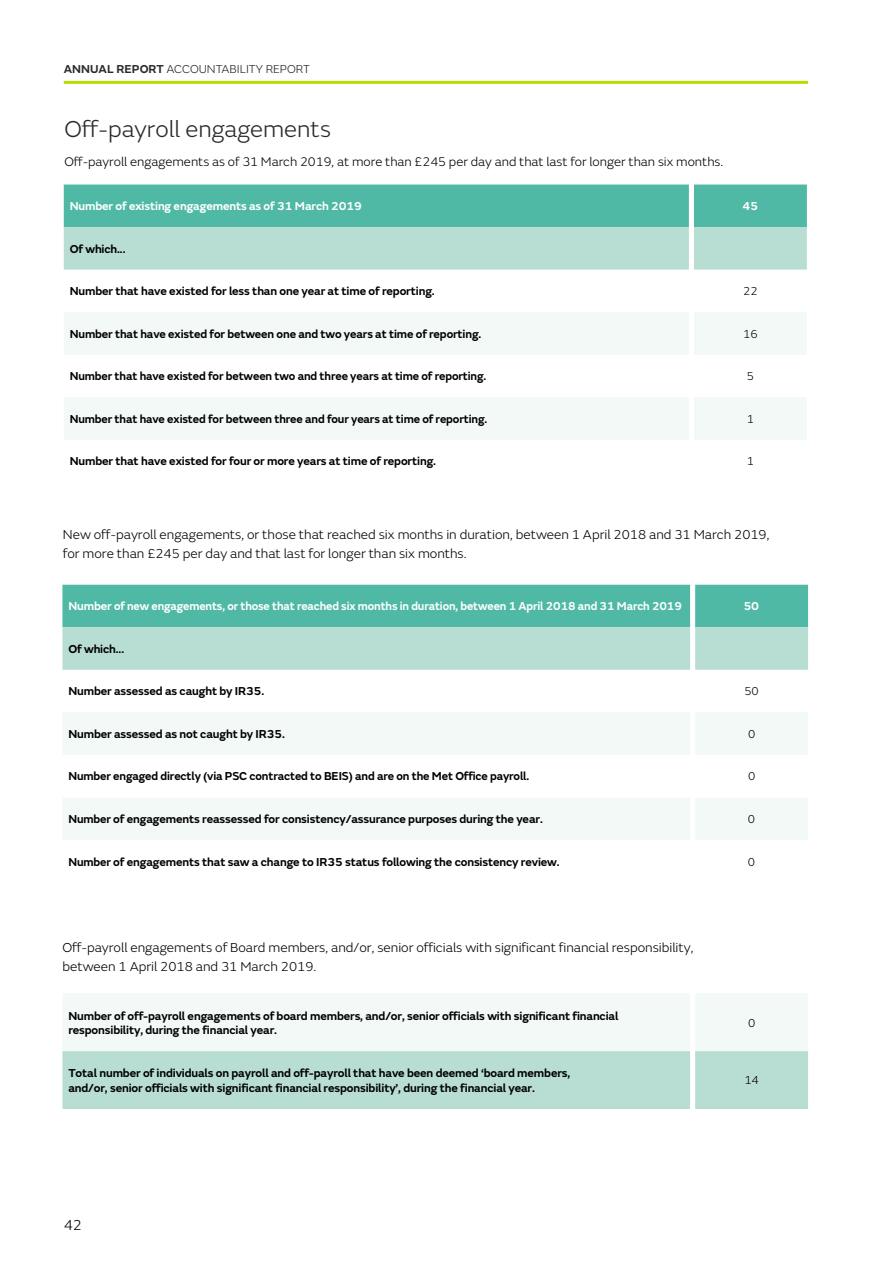
<style>
.page{position:relative;width:893px;height:1263px;background:#fff}
.page>*{position:absolute;margin:0;border:0;box-sizing:border-box;transform-origin:0 0}
.t1{font:300 24px "FS Emeric";color:#292a2a}
.t2{font:300 15px "FS Emeric";color:#000}
.t3{font:300 13.5px/19.5px "FS Emeric";color:#000}
.t4{font:300 13.05px "FS Emeric";color:#000}
.t5{font:600 12px/14.2px "FS Emeric";letter-spacing:-.01em;color:#000}
.t6{font:600 12px "FS Emeric";letter-spacing:-.01em;color:#fff}
.t7{font:300 12px "FS Emeric";color:#292a2a}
.t8{font:300 12px "FS Emeric";color:#000}
.s1{font-weight:600}
</style>
<div class="page">
<svg style="left:64px;top:185px;width:743px;height:85px;background:#85ccbd"></svg>
<svg style="left:64px;top:312px;width:743px;height:127px;fill:#f2f9f7"></svg>
<svg style="left:62px;top:585px;width:746px;height:85px;background:#85ccbd"></svg>
<div style="left:63px;top:713px;width:745px;height:127px;background:#f2f9f7"></div>
<svg style="left:63px;top:755px;width:745px;height:42px"></svg>
<svg style="left:62px;top:994px;width:746px;height:115px"></svg>
<hr style="left:64px;top:81px;width:744px;height:3px;background:#b9db01">
<p class="t7" style="left:64px;top:60px;width:248px"><span class="s1">ANNUAL REPORT</span> ACCOUNTABILITY REPORT</p>
<h1 class="t1" style="left:64px;top:112px;width:268px">Off-payroll engagements</h1>
<p class="t4" style="left:64px;top:152px;width:660px">Off-payroll engagements as of 31 March 2019, at more than £245 per day and that last for longer than six months.</p>
<p class="t6" style="left:70px;top:197px;width:294px">Number of existing engagements as of 31 March 2019</p>
<p class="t6" style="left:743px;top:197px;width:17px">45</p>
<p class="t5" style="left:70px;top:241px;width:57px">Of which...</p>
<p class="t5" style="left:70px;top:283px;width:367px">Number that have existed for less than one year at time of reporting.</p>
<p class="t8" style="left:743px;top:283px;width:16px">22</p>
<p class="t5" style="left:70px;top:326px;width:413px">Number that have existed for between one and two years at time of reporting.</p>
<p class="t8" style="left:743px;top:326px;width:16px">16</p>
<p class="t5" style="left:70px;top:368px;width:418px">Number that have existed for between two and three years at time of reporting.</p>
<p class="t8" style="left:747px;top:368px;width:9px">5</p>
<p class="t5" style="left:70px;top:411px;width:419px">Number that have existed for between three and four years at time of reporting.</p>
<p class="t8" style="left:747px;top:411px;width:9px">1</p>
<p class="t5" style="left:70px;top:453px;width:368px">Number that have existed for four or more years at time of reporting.</p>
<p class="t8" style="left:747px;top:453px;width:9px">1</p>
<p class="t3" style="left:63px;top:524px;width:708px">New off-payroll engagements, or those that reached six months in duration, between 1 April 2018 and 31 March 2019, for more than £245 per day and that last for longer than six months.</p>
<p class="t6" style="left:68px;top:597px;width:615px">Number of new engagements, or those that reached six months in duration, between 1 April 2018 and 31 March 2019</p>
<p class="t6" style="left:744px;top:597px;width:16px">50</p>
<p class="t5" style="left:68px;top:641px;width:57px">Of which...</p>
<p class="t5" style="left:68px;top:683px;width:197px">Number assessed as caught by IR35.</p>
<p class="t8" style="left:744px;top:683px;width:16px">50</p>
<p class="t5" style="left:68px;top:726px;width:218px">Number assessed as not caught by IR35.</p>
<p class="t8" style="left:748px;top:726px;width:9px">0</p>
<p class="t5" style="left:68px;top:768px;width:462px">Number engaged directly (via PSC contracted to BEIS) and are on the Met Office payroll.</p>
<p class="t8" style="left:748px;top:768px;width:9px">0</p>
<p class="t5" style="left:68px;top:811px;width:476px">Number of engagements reassessed for consistency/assurance purposes during the year.</p>
<p class="t8" style="left:748px;top:811px;width:9px">0</p>
<p class="t5" style="left:68px;top:853px;width:493px">Number of engagements that saw a change to IR35 status following the consistency review.</p>
<p class="t8" style="left:748px;top:853px;width:9px">0</p>
<p class="t3" style="left:62px;top:937px;width:633px">Off-payroll engagements of Board members, and/or, senior officials with significant financial responsibility, between 1 April 2018 and 31 March 2019.</p>
<p class="t5" style="left:68px;top:1007px;width:551px">Number of off-payroll engagements of board members, and/or, senior officials with significant financial responsibility, during the financial year.</p>
<p class="t8" style="left:748px;top:1014px;width:9px">0</p>
<p class="t5" style="left:68px;top:1065px;width:503px">Total number of individuals on payroll and off-payroll that have been deemed ‘board members, and/or, senior officials with significant financial responsibility’, during the financial year.</p>
<p class="t8" style="left:744px;top:1072px;width:16px">14</p>
<p class="t2" style="left:64px;top:1214px;width:20px">42</p>
</div>
